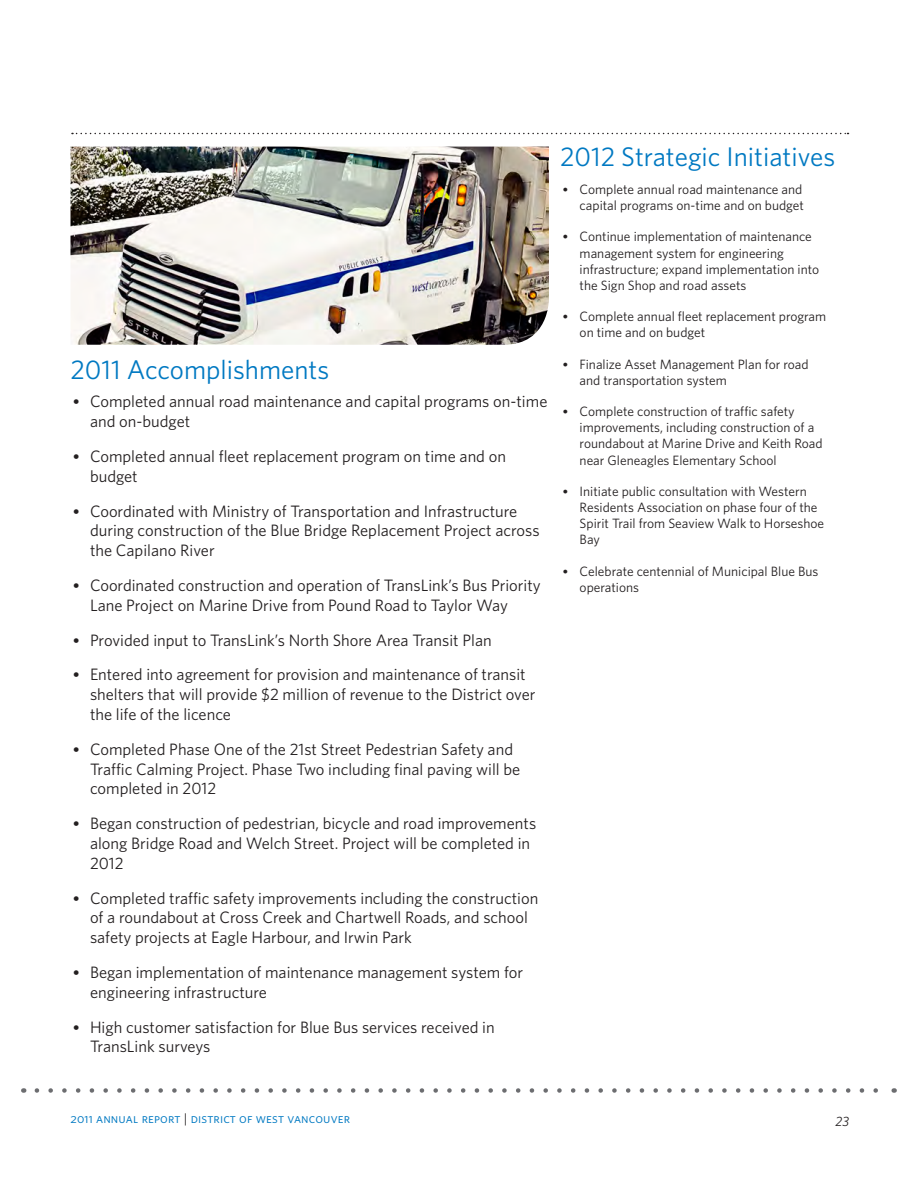
<style>
.page{position:relative;width:918px;height:1188px;background:#fff}
.page>*{position:absolute;margin:0;border:0;box-sizing:border-box;transform-origin:0 0}
.t1{font:27px "Whitney";color:#0079c2}
.t2{font:16.5px/19.8px "Whitney";color:#231f20}
.t3{font:13.5px/16.2px "Whitney";color:#231f20}
.t4{font:13.5px "Whitney Book SC";letter-spacing:.01em;color:#0079c2}
.t5{font:italic 13.5px "Whitney";color:#231f20}
.s1{font-family:"Times"}
.s2{color:#231f20}
</style>
<div class="page">
<svg style="left:72px;top:133px;width:777px;height:1px"></svg>
<svg style="left:37px;top:1088px;width:841px;height:5px"></svg>
<img style="left:70px;top:147px;width:479px;height:198px">
<p class="t1" style="left:70px;top:354px;width:260px">2011 Accomplishments</p>
<p class="t2" style="left:90px;top:391px;width:459px;text-indent:-16px"><span class="s1">•</span> Completed annual road maintenance and capital programs on-time and on-budget</p>
<p class="t2" style="left:90px;top:446px;width:418px;text-indent:-16px"><span class="s1">•</span> Completed annual fleet replacement program on time and on budget</p>
<p class="t2" style="left:90px;top:501px;width:451px;text-indent:-16px"><span class="s1">•</span> Coordinated with Ministry of Transportation and Infrastructure during construction of the Blue Bridge Replacement Project across the Capilano River</p>
<p class="t2" style="left:90px;top:575px;width:452px;text-indent:-16px"><span class="s1">•</span> Coordinated construction and operation of TransLink’s Bus Priority<br>Lane Project on Marine Drive from Pound Road to Taylor Way</p>
<p class="t2" style="left:74px;top:630px;width:420px"><span class="s1">•</span> Provided input to TransLink’s North Shore Area Transit Plan</p>
<p class="t2" style="left:90px;top:664px;width:447px;text-indent:-16px"><span class="s1">•</span> Entered into agreement for provision and maintenance of transit shelters that will provide $2 million of revenue to the District over the life of the licence</p>
<p class="t2" style="left:90px;top:739px;width:432px;text-indent:-16px"><span class="s1">•</span> Completed Phase One of the 21st Street Pedestrian Safety and<br>Traffic Calming Project. Phase Two including final paving will be completed in 2012</p>
<p class="t2" style="left:90px;top:813px;width:448px;text-indent:-16px"><span class="s1">•</span> Began construction of pedestrian, bicycle and road improvements along Bridge Road and Welch Street. Project will be completed in<br>2012</p>
<p class="t2" style="left:90px;top:888px;width:450px;text-indent:-16px"><span class="s1">•</span> Completed traffic safety improvements including the construction of a roundabout at Cross Creek and Chartwell Roads, and school safety projects at Eagle Harbour, and Irwin Park</p>
<p class="t2" style="left:90px;top:962px;width:435px;text-indent:-16px"><span class="s1">•</span> Began implementation of maintenance management system for engineering infrastructure</p>
<p class="t2" style="left:90px;top:1017px;width:406px;text-indent:-16px"><span class="s1">•</span> High customer satisfaction for Blue Bus services received in<br>TransLink surveys</p>
<p class="t1" style="left:560px;top:141px;width:277px">2012 Strategic Initiatives</p>
<p class="t3" style="left:563px;top:181px;width:242px;text-align:right"><span class="s1">•</span> Complete annual road maintenance and capital programs on-time and on budget</p>
<p class="t3" style="left:580px;top:228px;width:241px;text-indent:-16px"><span class="s1">•</span> Continue implementation of maintenance management system for engineering infrastructure; expand implementation into the Sign Shop and road assets</p>
<p class="t3" style="left:580px;top:308px;width:248px;text-indent:-16px"><span class="s1">•</span> Complete annual fleet replacement program on time and on budget</p>
<p class="t3" style="left:580px;top:355px;width:231px;text-indent:-16px"><span class="s1">•</span> Finalize Asset Management Plan for road and transportation system</p>
<p class="t3" style="left:580px;top:403px;width:244px;text-indent:-16px"><span class="s1">•</span> Complete construction of traffic safety improvements, including construction of a roundabout at Marine Drive and Keith Road near Gleneagles Elementary School</p>
<p class="t3" style="left:580px;top:483px;width:246px;text-indent:-16px"><span class="s1">•</span> Initiate public consultation with Western Residents Association on phase four of the Spirit Trail from Seaview Walk to Horseshoe Bay</p>
<p class="t3" style="left:580px;top:562px;width:240px;text-indent:-16px"><span class="s1">•</span> Celebrate centennial of Municipal Blue Bus operations</p>
<p class="t4" style="left:70px;top:1110px;width:281px">2011 annual report <span class="s2">|</span> district of west vancouver</p>
<p class="t5" style="left:835px;top:1113px;width:15px">23</p>
</div>
